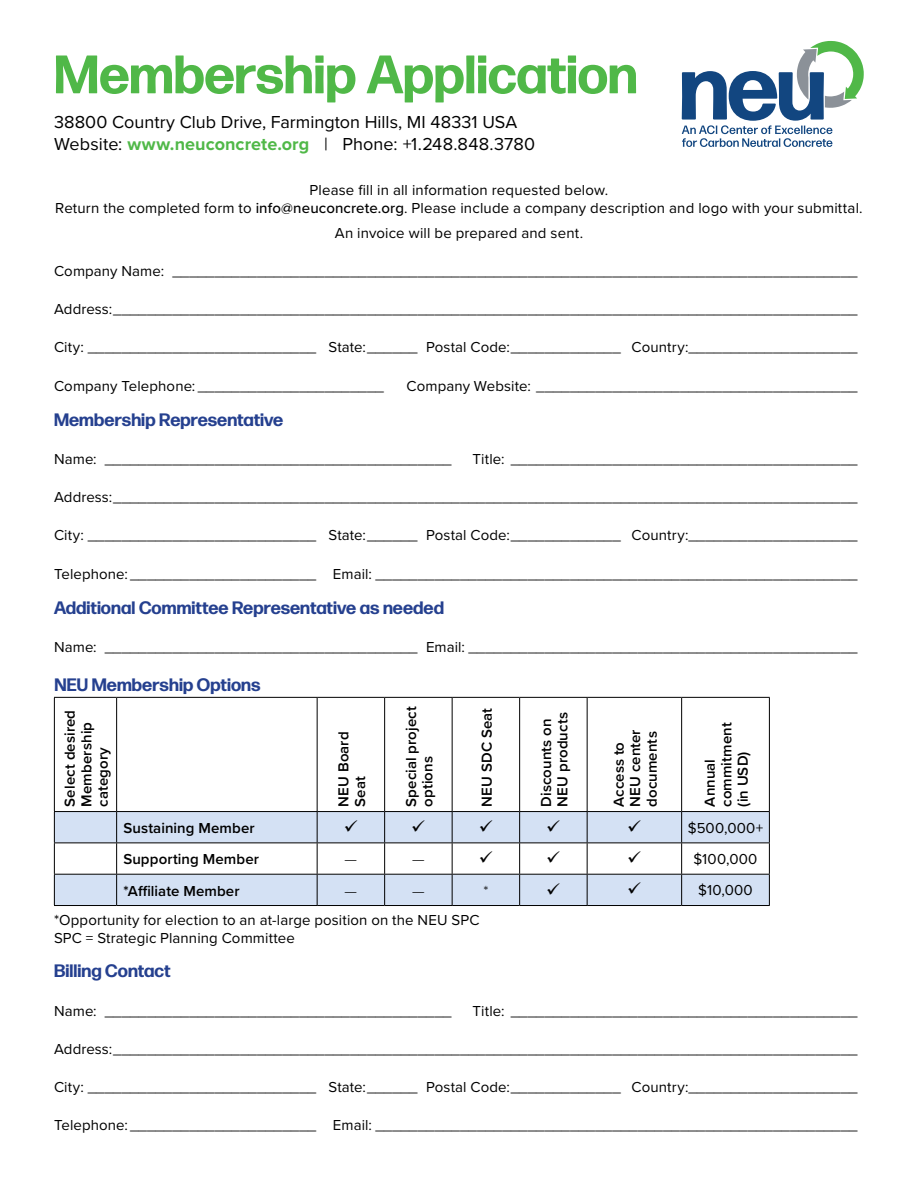
<style>
.page{position:relative;width:918px;height:1188px;background:#fff}
.page>*{position:absolute;margin:0;border:0;box-sizing:border-box;transform-origin:0 0}
.t1{font:700 54px "Forma DJR Deck";color:#50b848}
.t2{font:700 18px "Forma DJR Deck";color:#25408f}
.t3{font:18px/21.6px "Proxima Nova";letter-spacing:.005em;color:#000}
.t4{font:15px/18px "Proxima Nova";letter-spacing:.01em;color:#000;text-align:center}
.t5{font:600 15px/16.5px "Proxima Nova";letter-spacing:.005em;color:#000}
.t6{font:300 15px "Proxima Nova";color:#000}
.s1{font-weight:700;color:#50b848}
.s2{font-weight:500}
</style>
<div class="page">
<div style="left:55px;top:812px;width:714px;height:93px;background:#d4e1f4"></div>
<hr style="left:54px;top:697px;width:63px;height:1px;background:#000">
<hr style="left:54px;top:698px;width:1px;height:113px;background:#000">
<hr style="left:117px;top:697px;width:200px;height:1px;background:#000">
<hr style="left:116px;top:698px;width:1px;height:113px;background:#000">
<hr style="left:317px;top:697px;width:68px;height:1px;background:#000">
<hr style="left:317px;top:698px;width:1px;height:113px;background:#000">
<hr style="left:385px;top:697px;width:67px;height:1px;background:#000">
<hr style="left:384px;top:698px;width:1px;height:113px;background:#000">
<hr style="left:452px;top:697px;width:68px;height:1px;background:#000">
<hr style="left:452px;top:698px;width:1px;height:113px;background:#000">
<hr style="left:520px;top:697px;width:67px;height:1px;background:#000">
<hr style="left:519px;top:698px;width:1px;height:113px;background:#000">
<hr style="left:587px;top:697px;width:95px;height:1px;background:#000">
<hr style="left:587px;top:698px;width:1px;height:113px;background:#000">
<hr style="left:682px;top:697px;width:88px;height:1px;background:#000">
<hr style="left:681px;top:698px;width:1px;height:113px;background:#000">
<hr style="left:769px;top:698px;width:1px;height:113px;background:#000">
<hr style="left:54px;top:811px;width:63px;height:1px;background:#000">
<hr style="left:54px;top:812px;width:1px;height:31px;background:#000">
<hr style="left:117px;top:811px;width:200px;height:1px;background:#000">
<hr style="left:116px;top:812px;width:1px;height:31px;background:#000">
<hr style="left:317px;top:811px;width:68px;height:1px;background:#000">
<hr style="left:317px;top:812px;width:1px;height:31px;background:#000">
<hr style="left:385px;top:811px;width:67px;height:1px;background:#000">
<hr style="left:384px;top:812px;width:1px;height:31px;background:#000">
<hr style="left:452px;top:811px;width:68px;height:1px;background:#000">
<hr style="left:452px;top:812px;width:1px;height:31px;background:#000">
<hr style="left:520px;top:811px;width:67px;height:1px;background:#000">
<hr style="left:519px;top:812px;width:1px;height:31px;background:#000">
<hr style="left:587px;top:811px;width:95px;height:1px;background:#000">
<hr style="left:587px;top:812px;width:1px;height:31px;background:#000">
<hr style="left:682px;top:811px;width:88px;height:1px;background:#000">
<hr style="left:681px;top:812px;width:1px;height:31px;background:#000">
<hr style="left:769px;top:812px;width:1px;height:31px;background:#000">
<hr style="left:769px;top:843px;width:1px;height:31px;background:#000">
<hr style="left:54px;top:874px;width:63px;height:1px;background:#000">
<hr style="left:54px;top:875px;width:1px;height:30px;background:#000">
<hr style="left:117px;top:874px;width:200px;height:1px;background:#000">
<hr style="left:116px;top:875px;width:1px;height:30px;background:#000">
<hr style="left:317px;top:874px;width:68px;height:1px;background:#000">
<hr style="left:317px;top:875px;width:1px;height:30px;background:#000">
<hr style="left:385px;top:874px;width:67px;height:1px;background:#000">
<hr style="left:384px;top:875px;width:1px;height:30px;background:#000">
<hr style="left:452px;top:874px;width:68px;height:1px;background:#000">
<hr style="left:452px;top:875px;width:1px;height:30px;background:#000">
<hr style="left:520px;top:874px;width:67px;height:1px;background:#000">
<hr style="left:519px;top:875px;width:1px;height:30px;background:#000">
<hr style="left:587px;top:874px;width:95px;height:1px;background:#000">
<hr style="left:587px;top:875px;width:1px;height:30px;background:#000">
<hr style="left:682px;top:874px;width:88px;height:1px;background:#000">
<hr style="left:681px;top:875px;width:1px;height:30px;background:#000">
<hr style="left:769px;top:875px;width:1px;height:30px;background:#000">
<hr style="left:54px;top:905px;width:63px;height:1px;background:#000">
<hr style="left:117px;top:905px;width:200px;height:1px;background:#000">
<hr style="left:317px;top:905px;width:68px;height:1px;background:#000">
<hr style="left:385px;top:905px;width:67px;height:1px;background:#000">
<hr style="left:452px;top:905px;width:68px;height:1px;background:#000">
<hr style="left:520px;top:905px;width:67px;height:1px;background:#000">
<hr style="left:587px;top:905px;width:95px;height:1px;background:#000">
<hr style="left:682px;top:905px;width:88px;height:1px;background:#000">
<svg style="left:682px;top:41px;width:182px;height:106px"></svg>
<svg style="left:345px;top:820px;width:12px;height:12px"></svg>
<svg style="left:413px;top:820px;width:12px;height:12px"></svg>
<svg style="left:480px;top:820px;width:12px;height:12px"></svg>
<svg style="left:548px;top:820px;width:12px;height:12px"></svg>
<svg style="left:629px;top:820px;width:12px;height:11px"></svg>
<svg style="left:54px;top:843px;width:715px;height:31px"></svg>
<svg style="left:548px;top:883px;width:12px;height:12px"></svg>
<svg style="left:629px;top:882px;width:12px;height:12px"></svg>
<h1 class="t1" style="left:54px;top:40px;width:585px">Membership Application</h1>
<p class="t3" style="left:54px;top:111px;width:483px">38800 Country Club Drive, Farmington Hills, MI 48331 USA<br>Website: <span class="s1">www.neuconcrete.org</span> | Phone: +1.248.848.3780</p>
<p class="t4" style="left:55px;top:180px;width:809px">Please fill in all information requested below.<br>Return the completed form to <span class="s2">info@neuconcrete.org</span>. Please include a company description and logo with your submittal.</p>
<p class="t4" style="left:335px;top:223px;width:250px">An invoice will be prepared and sent.</p>
<p class="t4" style="left:54px;top:261px;width:805px">Company Name: _________________________________________________________________________________</p>
<p class="t4" style="left:54px;top:299px;width:805px">Address:________________________________________________________________________________________</p>
<p class="t4" style="left:54px;top:338px;width:805px">City: ___________________________ State:______ Postal Code:_____________ Country:____________________</p>
<p class="t4" style="left:54px;top:376px;width:331px">Company Telephone: ______________________</p>
<p class="t4" style="left:407px;top:376px;width:453px">Company Website: ______________________________________</p>
<p class="t2" style="left:54px;top:408px;width:231px">Membership Representative</p>
<p class="t4" style="left:54px;top:449px;width:399px">Name: _________________________________________</p>
<p class="t4" style="left:472px;top:449px;width:387px">Title: _________________________________________</p>
<p class="t4" style="left:54px;top:488px;width:805px">Address:________________________________________________________________________________________</p>
<p class="t4" style="left:54px;top:526px;width:805px">City: ___________________________ State:______ Postal Code:_____________ Country:____________________</p>
<p class="t4" style="left:54px;top:564px;width:805px">Telephone: ______________________ Email: _________________________________________________________</p>
<p class="t2" style="left:54px;top:596px;width:391px">Additional Committee Representative as needed</p>
<p class="t4" style="left:54px;top:637px;width:805px">Name: _____________________________________ Email: ______________________________________________</p>
<p class="t2" style="left:54px;top:674px;width:208px">NEU Membership Options</p>
<p class="t5" style="left:61px;top:807px;width:98px;rotate:-90deg">Select desired<br>Membership category</p>
<p class="t5" style="left:335px;top:807px;width:77px;rotate:-90deg">NEU Board<br>Seat</p>
<p class="t5" style="left:402px;top:807px;width:102px;rotate:-90deg">Special project options</p>
<p class="t5" style="left:478px;top:807px;width:100px;rotate:-90deg">NEU SDC Seat</p>
<p class="t5" style="left:537px;top:807px;width:96px;rotate:-90deg">Discounts on<br>NEU products</p>
<p class="t5" style="left:610px;top:807px;width:79px;rotate:-90deg">Access to<br>NEU center documents</p>
<p class="t5" style="left:701px;top:807px;width:86px;rotate:-90deg">Annual commitment (in USD)</p>
<p class="t5" style="left:123px;top:819px;width:133px">Sustaining Member</p>
<p class="t4" style="left:688px;top:818px;width:77px">$500,000+</p>
<p class="t5" style="left:123px;top:851px;width:137px">Supporting Member</p>
<p class="t6" style="left:345px;top:848px;width:14px">—</p>
<p class="t6" style="left:412px;top:848px;width:14px">—</p>
<p class="t4" style="left:694px;top:849px;width:65px">$100,000</p>
<p class="t5" style="left:123px;top:882px;width:118px">*Affiliate Member</p>
<p class="t6" style="left:345px;top:880px;width:14px">—</p>
<p class="t6" style="left:412px;top:880px;width:14px">—</p>
<p class="t6" style="left:483px;top:880px;width:7px">*</p>
<p class="t4" style="left:698px;top:881px;width:56px">$10,000</p>
<p class="t4" style="left:54px;top:910px;width:427px;text-align:left">*Opportunity for election to an at-large position on the NEU SPC<br>SPC = Strategic Planning Committee</p>
<p class="t2" style="left:54px;top:959px;width:118px">Billing Contact</p>
<p class="t4" style="left:54px;top:1001px;width:399px">Name: _________________________________________</p>
<p class="t4" style="left:472px;top:1001px;width:387px">Title: _________________________________________</p>
<p class="t4" style="left:54px;top:1039px;width:805px">Address:________________________________________________________________________________________</p>
<p class="t4" style="left:54px;top:1077px;width:805px">City: ___________________________ State:______ Postal Code:_____________ Country:____________________</p>
<p class="t4" style="left:54px;top:1116px;width:805px">Telephone: ______________________ Email: _________________________________________________________</p>
</div>
